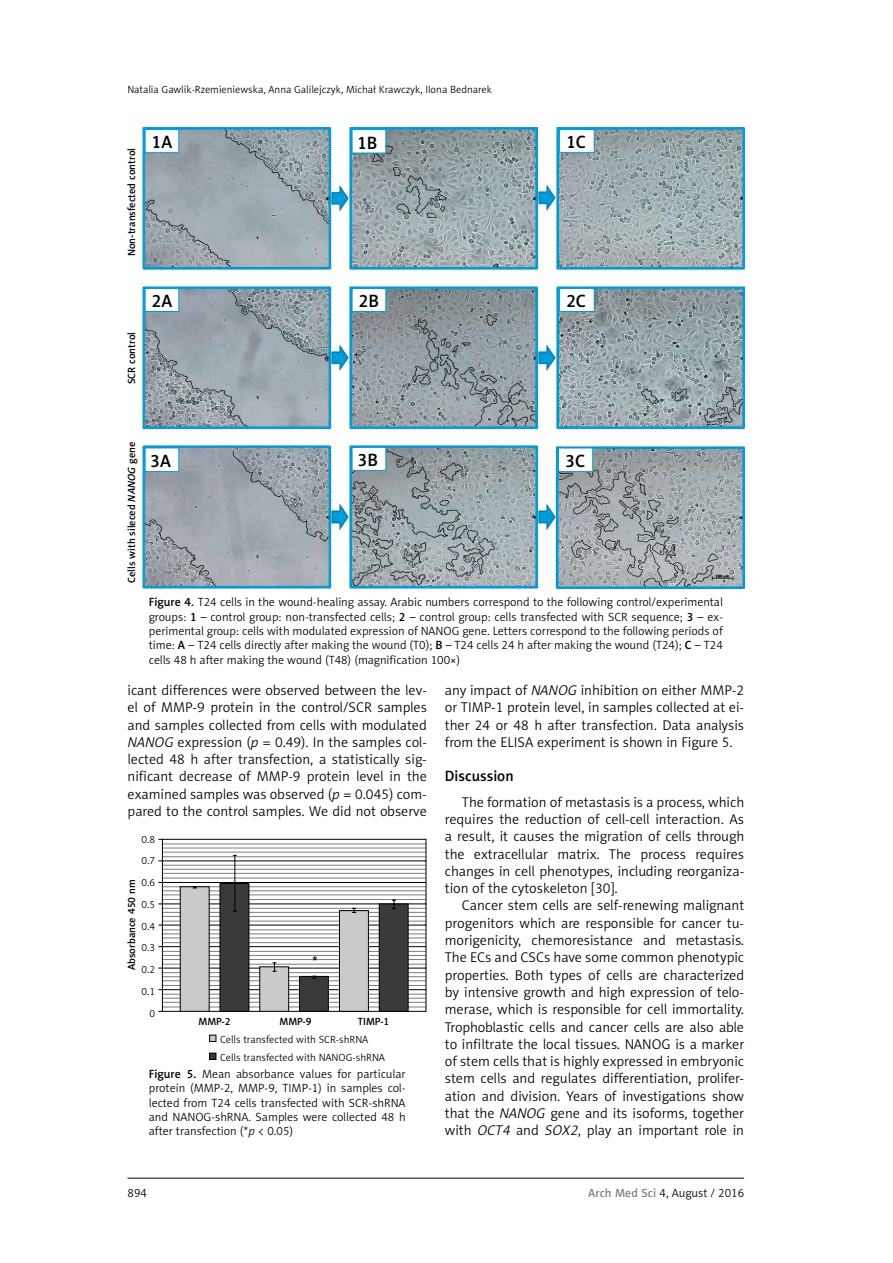
<style>
.page{position:relative;width:893px;height:1263px;background:#fff}
.page>*{position:absolute;margin:0;border:0;box-sizing:border-box;transform-origin:0 0}
.t1{font:18px "Naomi Sans EFN Medium";color:#000}
.t2{font:15px "Naomi Sans EFN Medium";color:#000}
.t3{font:14.25px/17.2px "Naomi Sans EFN Light";color:#000;text-align:justify}
.t4{font:12px/14.4px "Naomi Sans EFN Light";color:#000;text-align:justify}
.t5{font:10.5px/21.8px "Naomi Sans EFN Light";color:#000;text-align:right}
.t6{font:10.5px "Naomi Sans EFN Medium";color:#000}
.s1{font-style:italic}
.s2{font-family:"Naomi Sans EFN Medium"}
.s3{font-family:"Naomi Sans EFN Medium";color:#808285}
</style>
<div class="page">
<hr style="left:128px;top:1178px;width:616px;height:1px;background:#000">
<img style="left:142px;top:128px;width:602px;height:461px">
<svg style="left:158px;top:839px;width:269px;height:173px"></svg>
<div style="left:180px;top:887px;width:29px;height:124px;background:#cacaca"></div>
<div style="left:180px;top:886px;width:30px;height:126px;border:1px solid #000"></div>
<svg style="left:192px;top:855px;width:217px;height:157px"></svg>
<div style="left:209px;top:1035px;width:7px;height:7px;border:1px solid #000"></div>
<div style="left:209px;top:1053px;width:7px;height:7px;border:1px solid #000"></div>
<p class="t5" style="left:128px;top:78px;width:366px">Natalia Gawlik-Rzemieniewska, Anna Galilejczyk, Michał Krawczyk, Ilona Bednarek</p>
<p class="t6" style="left:125px;top:256px;width:110px;rotate:-90deg">Non-transfected control</p>
<p class="t6" style="left:125px;top:384px;width:54px;rotate:-90deg">SCR control</p>
<p class="t1" style="left:152px;top:131px;width:22px">1A</p>
<p class="t1" style="left:152px;top:290px;width:22px">2A</p>
<p class="t6" style="left:125px;top:583px;width:143px;rotate:-90deg">Cells with sileced <span class="s1">NANOG</span> gene</p>
<p class="t1" style="left:150px;top:450px;width:22px">3A</p>
<p class="t1" style="left:357px;top:132px;width:22px">1B</p>
<p class="t1" style="left:358px;top:290px;width:22px">2B</p>
<p class="t1" style="left:357px;top:449px;width:22px">3B</p>
<p class="t1" style="left:566px;top:131px;width:21px">1C</p>
<p class="t1" style="left:566px;top:290px;width:21px">2C</p>
<p class="t1" style="left:565px;top:450px;width:21px">3C</p>
<p class="t4" style="left:149px;top:595px;width:576px"><span class="s2">Figure 4.</span> T24 cells in the wound-healing assay. Arabic numbers correspond to the following control/experimental groups: <span class="s2">1</span> – control group: non-transfected cells; <span class="s2">2</span> – control group: cells transfected with SCR sequence; <span class="s2">3</span> – ex&shy;perimental group: cells with modulated expression of NANOG gene. Letters correspond to the following periods of time: <span class="s2">A</span> – T24 cells directly after making the wound (T0); <span class="s2">B</span> – T24 cells 24 h after making the wound (T24); <span class="s2">C</span> – T24 cells 48 h after making the wound (T48) (magnification 100×)</p>
<p class="t3" style="left:128px;top:681px;width:301px">icant differences were observed between the lev&shy;el of MMP-9 protein in the control/SCR samples and samples collected from cells with modulated <span class="s1">NANOG</span> expression (<span class="s1">p</span> = 0.49). In the samples col&shy;lected 48 h after transfection, a statistically sig&shy;nificant decrease of MMP-9 protein level in the examined samples was observed (<span class="s1">p</span> = 0.045) com&shy;pared to the control samples. We did not observe</p>
<p class="t3" style="left:445px;top:682px;width:301px">any impact of <span class="s1">NANOG</span> inhibition on either MMP-2 or TIMP-1 protein level, in samples collected at ei&shy;ther 24 or 48 h after transfection. Data analysis from the ELISA experiment is shown in Figure 5.</p>
<p class="t2" style="left:445px;top:767px;width:70px">Discussion</p>
<p class="t3" style="left:445px;top:793px;width:301px;text-indent:17px">The formation of metastasis is a process, which requires the reduction of cell-cell interaction. As a result, it causes the migration of cells through the extracellular matrix. The process requires changes in cell phenotypes, including reorganiza&shy;tion of the cytoskeleton [30].</p>
<p class="t3" style="left:445px;top:897px;width:301px;text-indent:17px">Cancer stem cells are self-renewing malignant progenitors which are responsible for cancer tu&shy;morigenicity, chemoresistance and metastasis.<br>The ECs and CSCs have some common phenotypic properties. Both types of cells are characterized by intensive growth and high expression of telo&shy;merase, which is responsible for cell immortality.<br>Trophoblastic cells and cancer cells are also able to infiltrate the local tissues. NANOG is a marker of stem cells that is highly expressed in embryonic stem cells and regulates differentiation, prolifer&shy;ation and division. Years of investigations show that the <span class="s1">NANOG</span> gene and its isoforms, together with <span class="s1">OCT4</span> and <span class="s1">SOX2</span>, play an important role in</p>
<p class="t5" style="left:141px;top:828px;width:15px">0.8<br>0.7<br>0.6<br>0.5<br>0.4<br>0.3<br>0.2<br>0.1<br>0</p>
<p class="t6" style="left:125px;top:970px;width:92px;rotate:-90deg">Absorbance 450 nm</p>
<p class="t6" style="left:198px;top:1015px;width:34px">MMP-2</p>
<p class="t6" style="left:279px;top:1015px;width:34px">MMP-9</p>
<p class="t6" style="left:358px;top:1015px;width:33px">TIMP-1</p>
<p class="t5" style="left:220px;top:1030px;width:166px;line-height:18px;text-align:left">Cells transfected with SCR-shRNA<br>Cells transfected with NANOG-shRNA</p>
<p class="t4" style="left:149px;top:1066px;width:258px"><span class="s2">Figure 5.</span> Mean absorbance values for particular protein (MMP-2, MMP-9, TIMP-1) in samples col&shy;lected from T24 cells transfected with SCR-shRNA and NANOG-shRNA. Samples were collected 48 h after transfection (*<span class="s1">p</span> &lt; 0.05)</p>
<p class="t4" style="left:128px;top:1186px;width:21px">894</p>
<p class="t4" style="left:588px;top:1186px;width:157px"><span class="s3">Arch Med Sci</span> 4, August / 2016</p>
</div>
